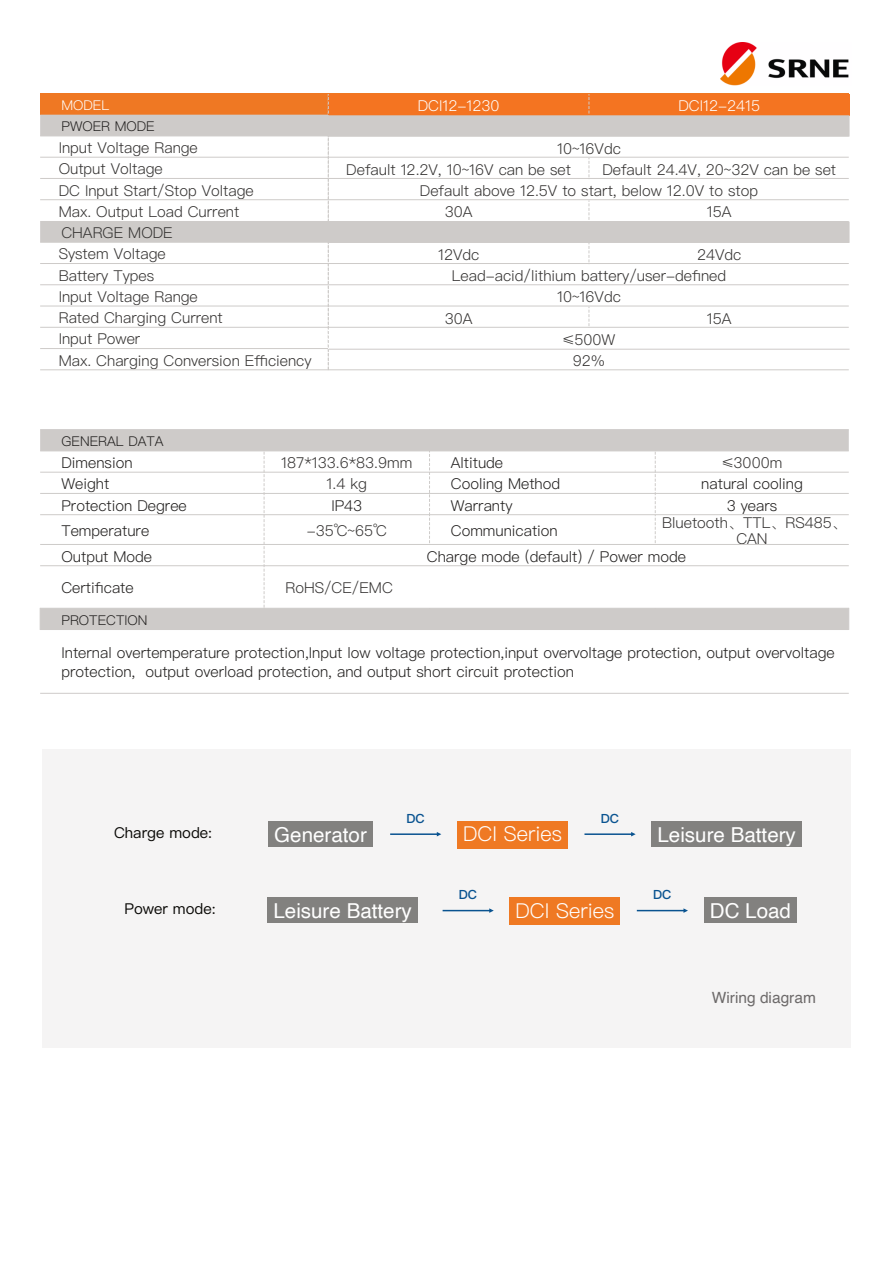
<style>
.page{position:relative;width:894px;height:1263px;background:#fff}
.page>*{position:absolute;margin:0;border:0;box-sizing:border-box;transform-origin:0 0}
.t1{font:20.55px "Helvetica";color:#fff}
.t2{font:300 20.55px "Ping Fang SC";color:#fff}
.t3{font:15.45px "Helvetica";color:#6d6a6a}
.t4{font:300 15px/21.3px "Ping Fang SC";color:#343231}
.t5{font:300 15px/19px "Ping Fang SC";color:#211f1e}
.t6{font:15px "Ping Fang SC";color:#080704}
.t7{font:300 15px "Ping Fang SC";color:#fff}
.t8{font:300 13.5px "Ping Fang SC";color:#211f1e}
.t9{font:300 13.5px "Ping Fang SC";color:#fff}
.t10{font:600 12.6px "Ping Fang SC";color:#095390}
</style>
<div class="page">
<div style="left:40px;top:93px;width:808px;height:22px;background:#ef7823"></div>
<hr style="left:328px;top:263px;width:520px;height:1px;background:#cecbc9">
<hr style="left:328px;top:284px;width:520px;height:1px;background:#cecbc9">
<hr style="left:328px;top:306px;width:520px;height:1px;background:#cecbc9">
<hr style="left:328px;top:327px;width:520px;height:1px;background:#cecbc9">
<hr style="left:40px;top:369px;width:808px;height:1px;background:#cecbc9">
<img style="left:720px;top:43px;width:129px;height:42px">
<svg style="left:40px;top:430px;width:808px;height:199px"></svg>
<svg style="left:40px;top:609px;width:1px;height:20px"></svg>
<svg style="left:429px;top:609px;width:1px;height:20px"></svg>
<svg style="left:654px;top:609px;width:1px;height:20px"></svg>
<svg style="left:848px;top:608px;width:1px;height:22px"></svg>
<svg style="left:263px;top:430px;width:2px;height:199px"></svg>
<svg style="left:654px;top:430px;width:1px;height:114px"></svg>
<svg style="left:429px;top:430px;width:1px;height:114px"></svg>
<hr style="left:40px;top:429px;width:808px;height:1px;background:#cecbc9">
<hr style="left:40px;top:450px;width:808px;height:1px;background:#cecbc9">
<hr style="left:40px;top:472px;width:808px;height:1px;background:#cecbc9">
<hr style="left:40px;top:493px;width:808px;height:1px;background:#cecbc9">
<hr style="left:40px;top:514px;width:808px;height:1px;background:#cecbc9">
<hr style="left:40px;top:544px;width:808px;height:1px;background:#cecbc9">
<hr style="left:40px;top:565px;width:808px;height:1px;background:#cecbc9">
<hr style="left:40px;top:608px;width:808px;height:1px;background:#cecbc9">
<hr style="left:40px;top:629px;width:808px;height:1px;background:#cecbc9">
<hr style="left:40px;top:693px;width:808px;height:1px;background:#cecbc9">
<div style="left:42px;top:749px;width:809px;height:299px;background:#f5f4f4"></div>
<svg style="left:631px;top:832px;width:4px;height:4px"></svg>
<hr style="left:584px;top:833px;width:47px;height:2px;background:#095390">
<svg style="left:436px;top:832px;width:5px;height:4px"></svg>
<hr style="left:390px;top:833px;width:47px;height:2px;background:#095390">
<div style="left:268px;top:821px;width:104px;height:25px;background:#82817f"></div>
<div style="left:457px;top:821px;width:110px;height:27px;background:#ef7923"></div>
<div style="left:651px;top:821px;width:150px;height:25px;background:#82817f"></div>
<svg style="left:683px;top:908px;width:4px;height:5px"></svg>
<hr style="left:636px;top:910px;width:48px;height:1px;background:#095390">
<svg style="left:489px;top:908px;width:4px;height:5px"></svg>
<hr style="left:442px;top:910px;width:48px;height:1px;background:#095390">
<div style="left:267px;top:897px;width:150px;height:26px;background:#82817f"></div>
<div style="left:509px;top:897px;width:110px;height:28px;background:#ef7923"></div>
<div style="left:703px;top:897px;width:93px;height:26px;background:#82817f"></div>
<div style="left:328px;top:94px;width:521px;height:21px;background:#f47421"></div>
<svg style="left:329px;top:115px;width:520px;height:128px"></svg>
<svg style="left:40px;top:94px;width:289px;height:276px"></svg>
<svg style="left:588px;top:94px;width:1px;height:20px"></svg>
<svg style="left:588px;top:158px;width:1px;height:21px"></svg>
<svg style="left:588px;top:200px;width:1px;height:22px"></svg>
<svg style="left:588px;top:243px;width:1px;height:20px"></svg>
<svg style="left:588px;top:307px;width:1px;height:20px"></svg>
<hr style="left:328px;top:349px;width:521px;height:1px;background:#cdc9c8">
<p class="t9" style="left:61px;top:98px;width:49px">MODEL</p>
<p class="t8" style="left:61px;top:119px;width:95px">PWOER MODE</p>
<p class="t4" style="left:59px;top:137px;width:254px">Input Voltage Range<br>Output Voltage<br>DC Input Start/Stop Voltage<br>Max. Output Load Current<br>CHARGE MODE<br>System Voltage<br>Battery Types<br>Input Voltage Range<br>Rated Charging Current<br>Input Power<br>Max. Charging Conversion Efficiency</p>
<p class="t7" style="left:417px;top:98px;width:83px">DCI12-1230</p>
<p class="t7" style="left:678px;top:98px;width:83px">DCI12-2415</p>
<p class="t4" style="left:346px;top:138px;width:276px;text-indent:211px">10~16Vdc<br>Default 12.2V, 10~16V can be set</p>
<p class="t4" style="left:602px;top:159px;width:235px">Default 24.4V, 20~32V can be set</p>
<p class="t4" style="left:419px;top:180px;width:339px">Default above 12.5V to start, below 12.0V to stop</p>
<p class="t4" style="left:444px;top:201px;width:29px">30A</p>
<p class="t4" style="left:706px;top:201px;width:26px">15A</p>
<p class="t4" style="left:438px;top:244px;width:43px">12Vdc</p>
<p class="t4" style="left:697px;top:244px;width:46px">24Vdc</p>
<p class="t4" style="left:451px;top:265px;width:276px">Lead-acid/lithium battery/user-defined</p>
<p class="t4" style="left:557px;top:286px;width:65px">10~16Vdc</p>
<p class="t4" style="left:444px;top:308px;width:29px">30A</p>
<p class="t4" style="left:706px;top:308px;width:26px">15A</p>
<p class="t4" style="left:562px;top:329px;width:54px;text-align:center">≤500W<br>92%</p>
<p class="t8" style="left:61px;top:434px;width:104px">GENERAL DATA</p>
<p class="t5" style="left:61px;top:453px;width:73px">Dimension</p>
<p class="t4" style="left:281px;top:452px;width:132px">187*133.6*83.9mm</p>
<p class="t5" style="left:450px;top:453px;width:54px">Altitude</p>
<p class="t4" style="left:721px;top:452px;width:62px">≤3000m</p>
<p class="t5" style="left:61px;top:474px;width:49px">Weight</p>
<p class="t4" style="left:326px;top:473px;width:42px">1.4 kg</p>
<p class="t5" style="left:450px;top:474px;width:111px">Cooling Method</p>
<p class="t5" style="left:701px;top:474px;width:103px">natural cooling</p>
<p class="t5" style="left:61px;top:496px;width:127px">Protection Degree</p>
<p class="t5" style="left:331px;top:496px;width:32px">IP43</p>
<p class="t5" style="left:450px;top:496px;width:63px">Warranty</p>
<p class="t5" style="left:726px;top:496px;width:52px">3 years</p>
<p class="t5" style="left:61px;top:521px;width:89px">Temperature</p>
<p class="t4" style="left:306px;top:520px;width:82px">-35℃~65℃</p>
<p class="t5" style="left:450px;top:521px;width:108px">Communication</p>
<p class="t4" style="left:662px;top:514px;width:186px;line-height:16.8px;text-align:center">Bluetooth、TTL、RS485、<br>CAN</p>
<p class="t5" style="left:61px;top:547px;width:92px">Output Mode</p>
<p class="t5" style="left:427px;top:547px;width:260px">Charge mode (default) / Power mode</p>
<p class="t5" style="left:61px;top:578px;width:74px">Certificate</p>
<p class="t4" style="left:285px;top:577px;width:109px">RoHS/CE/EMC</p>
<p class="t8" style="left:61px;top:613px;width:87px">PROTECTION</p>
<p class="t5" style="left:61px;top:643px;width:774px">Internal overtemperature protection,Input low voltage protection,input overvoltage protection, output overvoltage protection, output overload protection, and output short circuit protection</p>
<p class="t10" style="left:406px;top:812px;width:20px">DC</p>
<p class="t10" style="left:600px;top:812px;width:20px">DC</p>
<p class="t6" style="left:114px;top:825px;width:99px">Charge mode:</p>
<h1 class="t1" style="left:274px;top:826px;width:94px">Generator</h1>
<h1 class="t2" style="left:463px;top:824px;width:100px">DCI Series</h1>
<h1 class="t1" style="left:657px;top:826px;width:140px">Leisure Battery</h1>
<p class="t10" style="left:458px;top:888px;width:20px">DC</p>
<p class="t10" style="left:652px;top:888px;width:20px">DC</p>
<p class="t6" style="left:124px;top:901px;width:93px">Power mode:</p>
<h1 class="t1" style="left:273px;top:903px;width:140px">Leisure Battery</h1>
<h1 class="t2" style="left:515px;top:900px;width:100px">DCI Series</h1>
<h1 class="t1" style="left:709px;top:902px;width:83px">DC Load</h1>
<p class="t3" style="left:711px;top:991px;width:105px">Wiring diagram</p>
</div>
